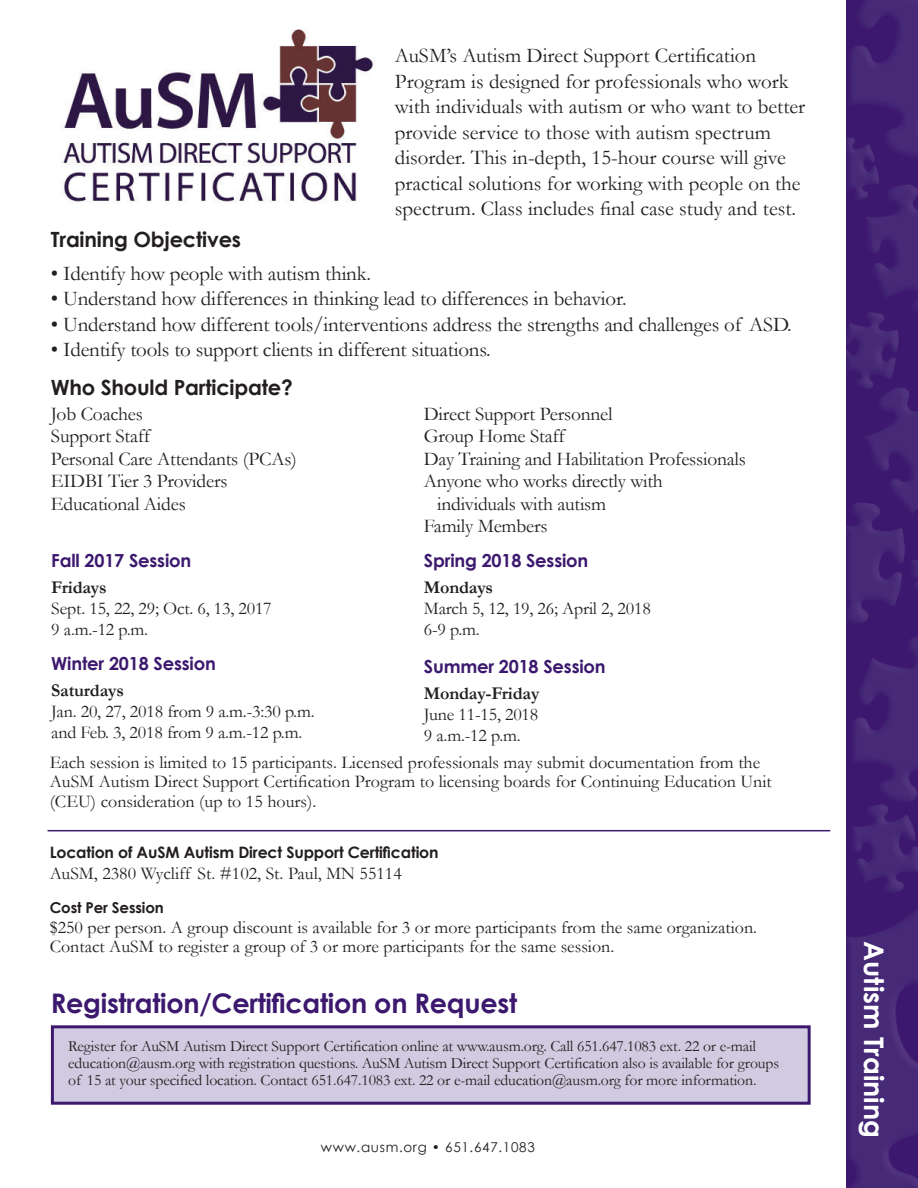
<style>
.page{position:relative;width:918px;height:1188px;background:#fff}
.page>*{position:absolute;margin:0;border:0;box-sizing:border-box;transform-origin:0 0}
.t1{font:700 27px "Century Gothic";letter-spacing:-.01em;color:#3c196e}
.t2{font:700 27px "Century Gothic";color:#fff}
.t3{font:21px/25.5px "Garamond";color:#231f20}
.t4{font:700 21px "Century Gothic";letter-spacing:-.01em;color:#231f20}
.t5{font:19.5px/22.5px "Garamond";letter-spacing:-.01em;color:#231f20}
.t6{font:18px/21px "Garamond";color:#231f20}
.t7{font:700 18px "Century Gothic";letter-spacing:-.01em;color:#3c196e}
.t8{font:700 18px "Garamond";letter-spacing:-.01em;color:#231f20}
.t9{font:15.75px/17.2px "Garamond";letter-spacing:-.01em;color:#231f20}
.t10{font:700 15.75px "Century Gothic";letter-spacing:-.01em;color:#231f20}
.t11{font:700 15px "Century Gothic";letter-spacing:-.01em;color:#231f20}
.t12{font:13.5px "Century Gothic";letter-spacing:.05em;color:#231f20}
</style>
<div class="page">
<div style="left:846px;top:0;width:72px;height:1188px;background:#3c196e"></div>
<div style="left:845px;top:899px;width:73px;height:289px;background:#231f20;opacity:.75"></div>
<div style="left:849px;top:635px;width:69px;height:174px;background:#432574"></div>
<div style="left:858px;top:183px;width:60px;height:131px;background:#402072"></div>
<div style="left:846px;top:310px;width:59px;height:83px;background:#3c196e"></div>
<div style="left:846px;top:310px;width:51px;height:83px;background:#231f20;opacity:.75"></div>
<img style="left:858px;top:375px;width:39px;height:11px">
<div style="left:860px;top:382px;width:58px;height:137px;background:#fff;opacity:.75"></div>
<div style="left:858px;top:386px;width:60px;height:133px;background:#231f20;opacity:.75"></div>
<div style="left:846px;top:496px;width:60px;height:131px;background:#fff;opacity:.75"></div>
<div style="left:846px;top:498px;width:57px;height:129px;background:#231f20;opacity:.75"></div>
<div style="left:847px;top:799px;width:71px;height:98px;background:#3c196e"></div>
<div style="left:844px;top:802px;width:74px;height:98px;background:#231f20;opacity:.75"></div>
<div style="left:845px;top:136px;width:37px;height:66px;background:#231f20;opacity:.75"></div>
<div style="left:905px;top:540px;width:13px;height:71px;background:#3c196e"></div>
<div style="left:903px;top:542px;width:15px;height:71px;background:#3c196e"></div>
<div style="left:845px;top:0;width:73px;height:165px;background:#231f20;opacity:.75"></div>
<div style="left:51px;top:1025px;width:760px;height:80px;background:#d0cbe0;border:3px solid #3c196e"></div>
<img style="left:62px;top:29px;width:312px;height:174px">
<hr style="left:48px;top:830px;width:782px;height:1px;background:#3c196e">
<p class="t3" style="left:395px;top:43px;width:412px">AuSM’s Autism Direct Support Certification Program is designed for professionals who work with individuals with autism or who want to better provide service to those with autism spectrum disorder. This in-depth, 15-hour course will give practical solutions for working with people on the spectrum. Class includes final case study and test.</p>
<p class="t4" style="left:51px;top:227px;width:192px">Training Objectives</p>
<p class="t3" style="left:51px;top:260px;width:322px">• Identify how people with autism think.</p>
<p class="t3" style="left:51px;top:286px;width:577px">• Understand how differences in thinking lead to differences in behavior.</p>
<p class="t3" style="left:51px;top:311px;width:742px">• Understand how different tools/interventions address the strengths and challenges of ASD.</p>
<p class="t3" style="left:51px;top:337px;width:441px">• Identify tools to support clients in different situations.</p>
<p class="t4" style="left:51px;top:374px;width:243px">Who Should Participate?</p>
<p class="t5" style="left:51px;top:402px;width:248px">Job Coaches<br>Support Staff<br>Personal Care Attendants (PCAs)<br>EIDBI Tier 3 Providers<br>Educational Aides</p>
<p class="t5" style="left:424px;top:402px;width:190px">Direct Support Personnel</p>
<p class="t5" style="left:424px;top:425px;width:143px">Group Home Staff</p>
<p class="t5" style="left:424px;top:447px;width:324px">Day Training and Habilitation Professionals</p>
<p class="t5" style="left:424px;top:470px;width:241px">Anyone who works directly with</p>
<p class="t5" style="left:437px;top:492px;width:171px">individuals with autism</p>
<p class="t5" style="left:424px;top:515px;width:125px">Family Members</p>
<p class="t7" style="left:51px;top:549px;width:142px">Fall 2017 Session</p>
<p class="t8" style="left:51px;top:577px;width:57px">Fridays</p>
<p class="t6" style="left:51px;top:598px;width:222px">Sept. 15, 22, 29; Oct. 6, 13, 2017<br>9 a.m.-12 p.m.</p>
<p class="t7" style="left:51px;top:652px;width:166px">Winter 2018 Session</p>
<p class="t8" style="left:51px;top:680px;width:74px">Saturdays</p>
<p class="t6" style="left:51px;top:701px;width:265px">Jan. 20, 27, 2018 from 9 a.m.-3:30 p.m. and Feb. 3, 2018 from 9 a.m.-12 p.m.</p>
<p class="t7" style="left:424px;top:549px;width:166px">Spring 2018 Session</p>
<p class="t8" style="left:424px;top:577px;width:71px">Mondays</p>
<p class="t6" style="left:424px;top:598px;width:228px">March 5, 12, 19, 26; April 2, 2018<br>6-9 p.m.</p>
<p class="t7" style="left:424px;top:655px;width:183px">Summer 2018 Session</p>
<p class="t8" style="left:424px;top:683px;width:117px">Monday-Friday</p>
<p class="t6" style="left:424px;top:704px;width:116px">June 11-15, 2018<br>9 a.m.-12 p.m.</p>
<p class="t6" style="left:50px;top:752px;width:724px;line-height:19.5px">Each session is limited to 15 participants. Licensed professionals may submit documentation from the<br>AuSM Autism Direct Support Certification Program to licensing boards for Continuing Education Unit (CEU) consideration (up to 15 hours).</p>
<p class="t10" style="left:50px;top:842px;width:391px">Location of AuSM Autism Direct Support Certification</p>
<p class="t6" style="left:50px;top:862px;width:354px">AuSM, 2380 Wycliff St. #102, St. Paul, MN 55114</p>
<p class="t11" style="left:50px;top:898px;width:116px">Cost Per Session</p>
<p class="t6" style="left:50px;top:917px;width:709px;line-height:19.5px">$250 per person. A group discount is available for 3 or more participants from the same organization.<br>Contact AuSM to register a group of 3 or more participants for the same session.</p>
<h1 class="t1" style="left:51px;top:986px;width:468px">Registration/Certification on Request</h1>
<p class="t9" style="left:68px;top:1037px;width:712px">Register for AuSM Autism Direct Support Certification online at www.ausm.org. Call 651.647.1083 ext. 22 or e-mail education@ausm.org with registration questions. AuSM Autism Direct Support Certification also is available for groups of 15 at your specified location. Contact 651.647.1083 ext. 22 or e-mail education@ausm.org for more information.</p>
<p class="t12" style="left:321px;top:1139px;width:215px">www.ausm.org • 651.647.1083</p>
<h1 class="t2" style="left:891px;top:941px;width:198px;rotate:90deg">Autism Training</h1>
</div>
